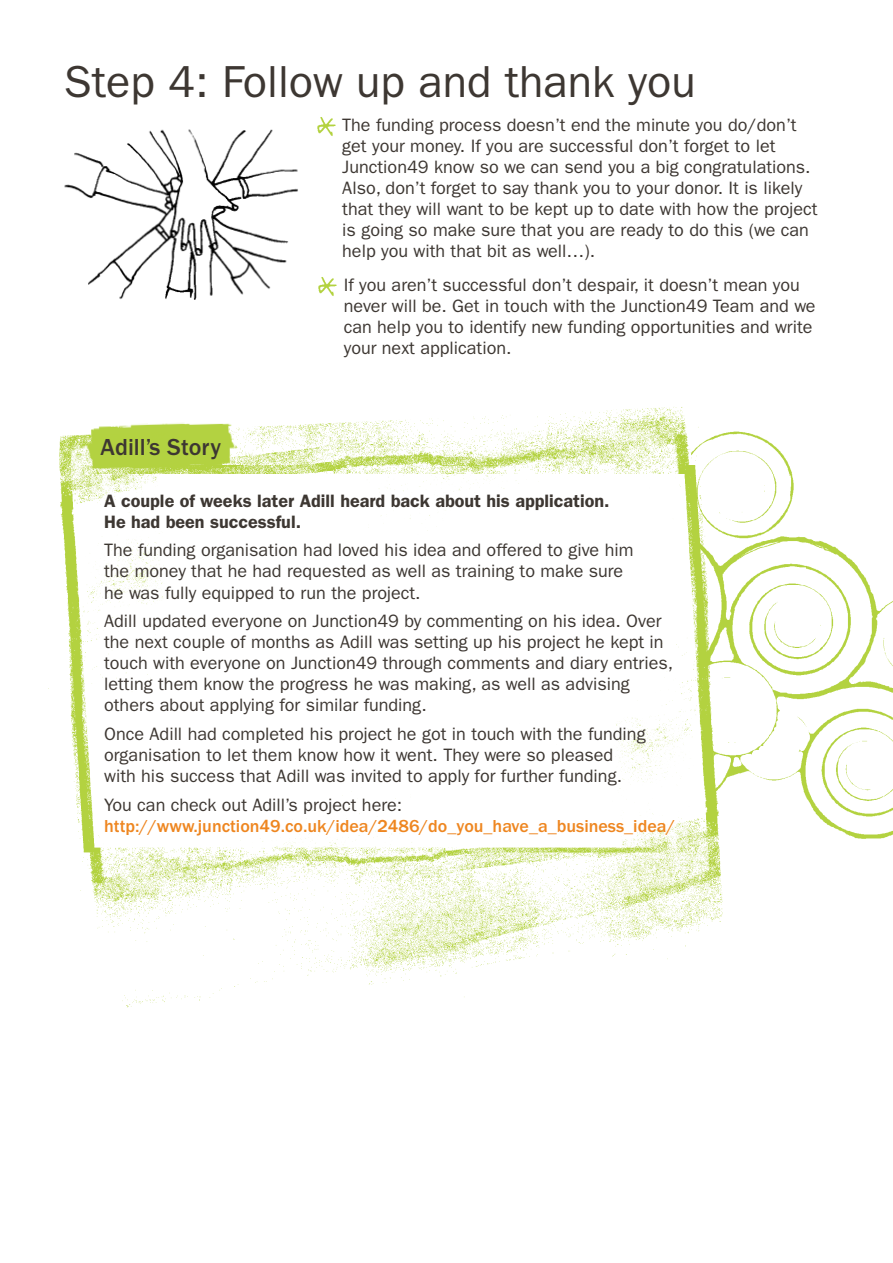
<style>
.page{position:relative;width:893px;height:1263px;background:#fff}
.page>*{position:absolute;margin:0;border:0;box-sizing:border-box;transform-origin:0 0}
.t1{font:45px "ITC Franklin Gothic Std";color:#3d3732}
.t2{font:500 24px "ITC Franklin Gothic Std";color:#3d3732}
.t3{font:18px/21px "ITC Franklin Gothic Std";color:#3d3732}
.t4{font:600 18px/21px "ITC Franklin Gothic Std";color:#3d3732}
.t5{font:500 18px "ITC Franklin Gothic Std";color:#ee8620}
</style>
<div class="page">
<img style="left:317px;top:117px;width:19px;height:19px">
<img style="left:318px;top:277px;width:19px;height:19px">
<img style="left:64px;top:129px;width:234px;height:171px">
<img style="left:735px;top:431px;width:158px;height:408px">
<img style="left:80px;top:847px;width:643px;height:161px">
<img style="left:59px;top:415px;width:664px;height:432px">
<img style="left:67px;top:421px;width:180px;height:51px">
<h1 class="t1" style="left:64px;top:56px;width:633px">Step 4: Follow up and thank you</h1>
<p class="t3" style="left:342px;top:115px;width:477px">The funding process doesn’t end the minute you do/don’t get your money. If you are successful don’t forget to let Junction49 know so we can send you a big congratulations.<br>Also, don’t forget to say thank you to your donor. It is likely that they will want to be kept up to date with how the project is going so make sure that you are ready to do this (we can help you with that bit as well…).</p>
<p class="t3" style="left:344px;top:274px;width:473px">If you aren’t successful don’t despair, it doesn’t mean you never will be. Get in touch with the Junction49 Team and we can help you to identify new funding opportunities and write your next application.</p>
<h2 class="t2" style="left:101px;top:434px;width:122px">Adill’s Story</h2>
<p class="t4" style="left:104px;top:490px;width:507px">A couple of weeks later Adill heard back about his application.<br>He had been successful.</p>
<p class="t3" style="left:104px;top:540px;width:531px">The funding organisation had loved his idea and offered to give him the money that he had requested as well as training to make sure he was fully equipped to run the project.</p>
<p class="t3" style="left:104px;top:611px;width:570px">Adill updated everyone on Junction49 by commenting on his idea. Over the next couple of months as Adill was setting up his project he kept in touch with everyone on Junction49 through comments and diary entries, letting them know the progress he was making, as well as advising others about applying for similar funding.</p>
<p class="t3" style="left:104px;top:723px;width:543px">Once Adill had completed his project he got in touch with the funding organisation to let them know how it went. They were so pleased with his success that Adill was invited to apply for further funding.</p>
<p class="t3" style="left:104px;top:794px;width:300px">You can check out Adill’s project here:</p>
<p class="t5" style="left:104px;top:815px;width:572px">http://www.junction49.co.uk/idea/2486/do_you_have_a_business_idea/</p>
</div>
